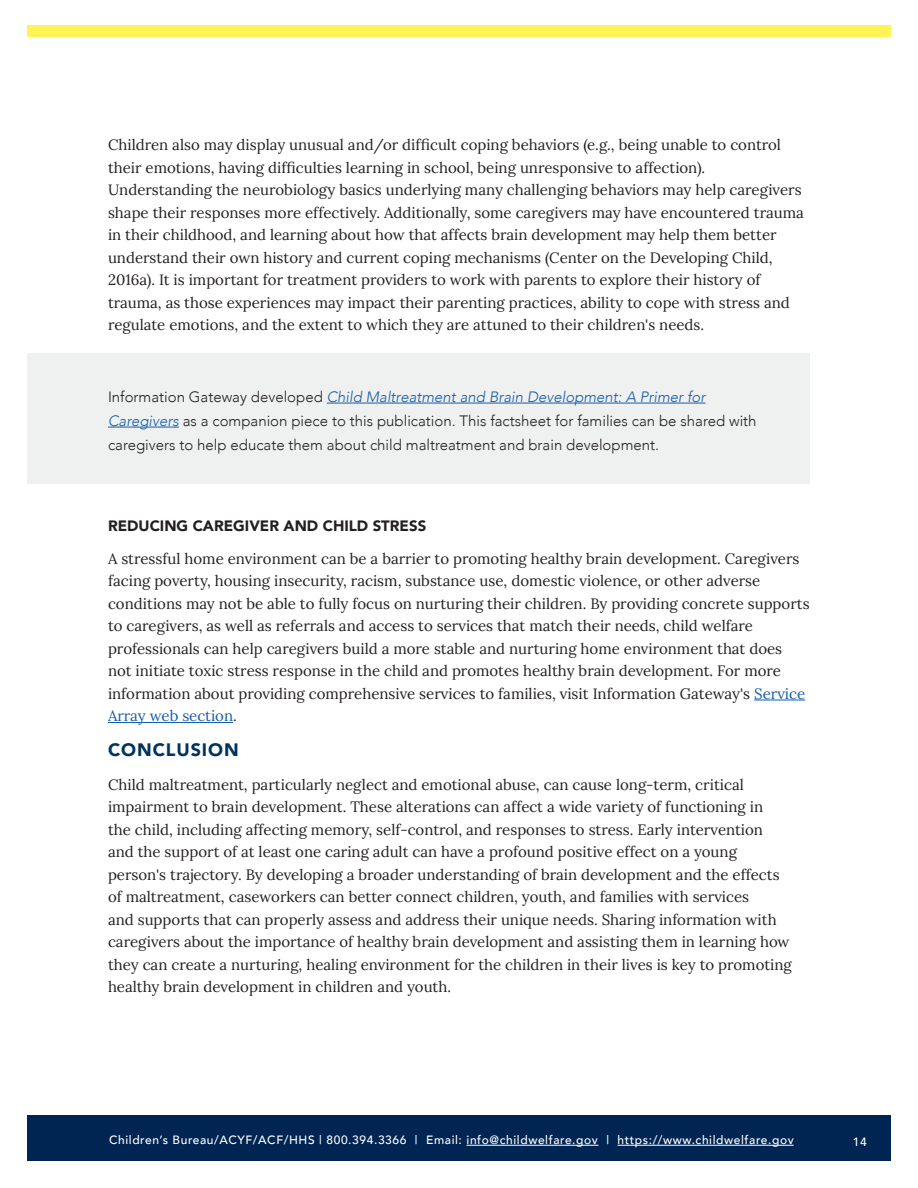
<style>
.page{position:relative;width:918px;height:1188px;background:#fff}
.page>*{position:absolute;margin:0;border:0;box-sizing:border-box;transform-origin:0 0}
.t1{font:900 18px "Avenir";letter-spacing:.05em;color:#00335f}
.t2{font:15px/22.5px "Lora";color:#231f20}
.t3{font:300 15px/24px "Avenir";color:#231f20}
.t4{font:900 15px "Avenir";color:#231f20}
.t5{font:500 12px "Avenir";letter-spacing:.05em;color:#fff}
.s1{font-style:italic;color:#175daa}
.s2{color:#175daa}
</style>
<div class="page">
<div style="left:27px;top:1116px;width:864px;height:45px;background:#002552"></div>
<hr style="left:467px;top:1145px;width:132px;height:1px;background:#fff">
<hr style="left:618px;top:1145px;width:176px;height:1px;background:#fff">
<div style="left:27px;top:26px;width:864px;height:12px;background:#fff454"></div>
<hr style="left:754px;top:700px;width:51px;height:1px;background:#175daa">
<hr style="left:108px;top:722px;width:125px;height:1px;background:#175daa">
<div style="left:27px;top:353px;width:783px;height:131px;background:#eff0f0"></div>
<hr style="left:327px;top:403px;width:379px;height:1px;background:#175daa">
<hr style="left:108px;top:427px;width:71px;height:1px;background:#175daa">
<p class="t2" style="left:108px;top:133px;width:697px">Children also may display unusual and/or difficult coping behaviors (e.g., being unable to control their emotions, having difficulties learning in school, being unresponsive to affection).<br>Understanding the neurobiology basics underlying many challenging behaviors may help caregivers shape their responses more effectively. Additionally, some caregivers may have encountered trauma in their childhood, and learning about how that affects brain development may help them better understand their own history and current coping mechanisms (Center on the Developing Child, 2016a). It is important for treatment providers to work with parents to explore their history of trauma, as those experiences may impact their parenting practices, ability to cope with stress and regulate emotions, and the extent to which they are attuned to their children's needs.</p>
<p class="t3" style="left:108px;top:385px;width:650px">Information Gateway developed <span class="s1">Child Maltreatment and Brain Development: A Primer for<br>Caregivers</span> as a companion piece to this publication. This factsheet for families can be shared with caregivers to help educate them about child maltreatment and brain development.</p>
<h3 class="t4" style="left:108px;top:513px;width:320px">REDUCING CAREGIVER AND CHILD STRESS</h3>
<p class="t2" style="left:108px;top:546px;width:703px">A stressful home environment can be a barrier to promoting healthy brain development. Caregivers facing poverty, housing insecurity, racism, substance use, domestic violence, or other adverse conditions may not be able to fully focus on nurturing their children. By providing concrete supports to caregivers, as well as referrals and access to services that match their needs, child welfare professionals can help caregivers build a more stable and nurturing home environment that does<br>not initiate toxic stress response in the child and promotes healthy brain development. For more information about providing comprehensive services to families, visit Information Gateway's <span class="s2">Service Array web section</span>.</p>
<h2 class="t1" style="left:108px;top:735px;width:132px">CONCLUSION</h2>
<p class="t2" style="left:108px;top:772px;width:685px">Child maltreatment, particularly neglect and emotional abuse, can cause long-term, critical impairment to brain development. These alterations can affect a wide variety of functioning in<br>the child, including affecting memory, self-control, and responses to stress. Early intervention and the support of at least one caring adult can have a profound positive effect on a young person's trajectory. By developing a broader understanding of brain development and the effects of maltreatment, caseworkers can better connect children, youth, and families with services<br>and supports that can properly assess and address their unique needs. Sharing information with caregivers about the importance of healthy brain development and assisting them in learning how they can create a nurturing, healing environment for the children in their lives is key to promoting healthy brain development in children and youth.</p>
<p class="t5" style="left:109px;top:1130px;width:686px">Children’s Bureau/ACYF/ACF/HHS | 800.394.3366 | Email: info@childwelfare.gov | https://www.childwelfare.gov</p>
<p class="t5" style="left:853px;top:1131px;width:15px">14</p>
</div>
